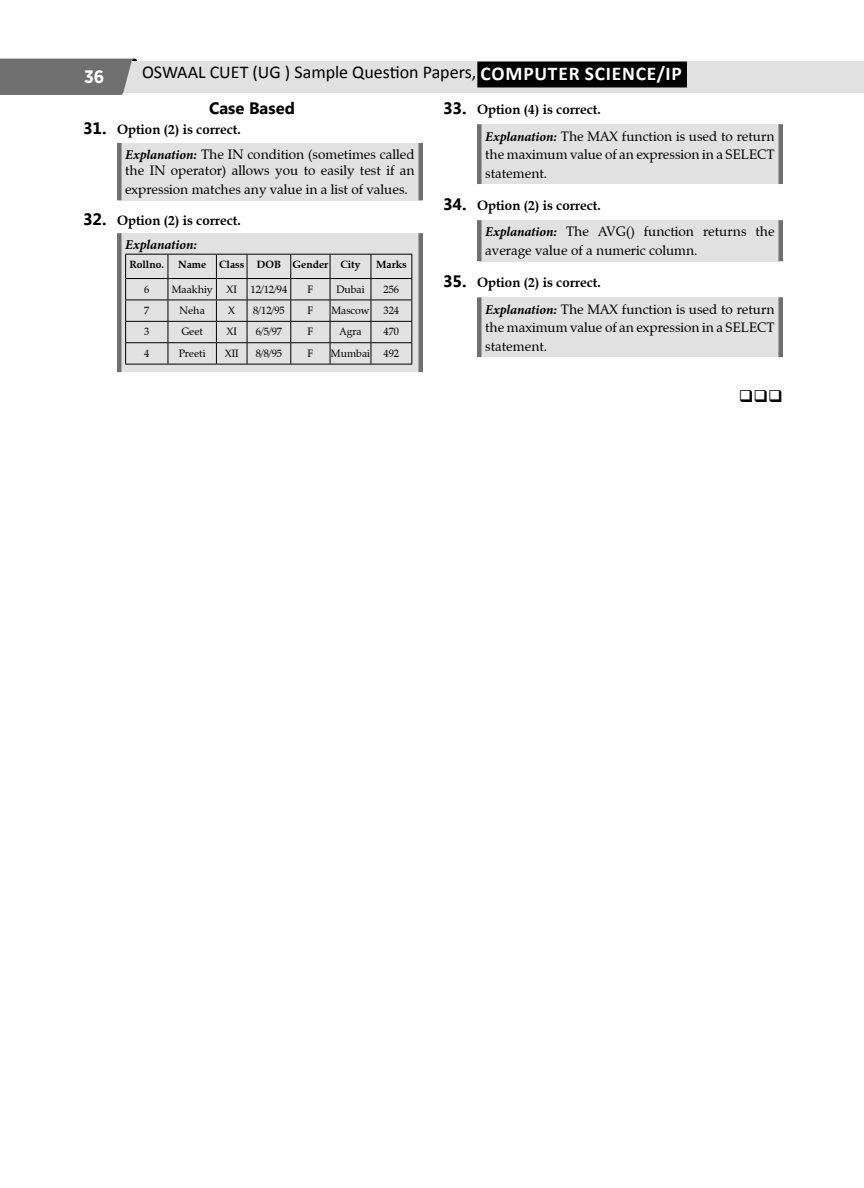
<style>
.page{position:relative;width:864px;height:1188px;background:#fff}
.page>*{position:absolute;margin:0;border:0;box-sizing:border-box;transform-origin:0 0}
.t1{font:18px "Calibri";color:#000}
.t2{font:700 18px "Gotham Narrow";color:#fff}
.Zaf_Q__1{font:700 16.5px "Gisha";color:#000}
.Zaf_Q__1-2{font:16.5px "Wingdings";color:#000}
.Explanation{font:13.5px/18.8px "Zapf Calligraphic 801 BT";color:#000}
.Zaf_Q__1-3{font:700 13.5px "Zapf Calligraphic 801 BT";color:#000}
.Explanation-2{font:italic 700 13.5px "Minion Pro";color:#000}
.t3{font:10.5px "Zapf Calligraphic 801 BT";color:#000}
.t4{font:700 10.5px "Zapf Calligraphic 801 BT";color:#000}
.s1{font-weight:700;font-size:19.5px;color:#fff}
.s2{font-family:"Gisha";font-size:16.5px}
.s3{font-family:"Minion Pro";font-weight:700;font-style:italic}
</style>
<div class="page">
<div style="left:81px;top:61px;width:783px;height:32px;background:#e1e1e1"></div>
<svg style="left:0;top:59px;width:137px;height:36px;background:#767676"></svg>
<div style="left:478px;top:62px;width:208px;height:25px;background:#000"></div>
<div style="left:119px;top:143px;width:302px;height:57px;background:#e1e1e1"></div>
<div style="left:117px;top:143px;width:5px;height:57px;background:#6f6f6f"></div>
<div style="left:418px;top:143px;width:5px;height:57px;background:#6f6f6f"></div>
<div style="left:119px;top:233px;width:302px;height:139px;background:#e1e1e1"></div>
<div style="left:117px;top:233px;width:5px;height:139px;background:#6f6f6f"></div>
<div style="left:418px;top:233px;width:5px;height:139px;background:#6f6f6f"></div>
<svg style="left:125px;top:254px;width:287px;height:110px"></svg>
<hr style="left:125px;top:364px;width:43px;height:1px;background:#000">
<hr style="left:168px;top:364px;width:48px;height:1px;background:#000">
<hr style="left:216px;top:364px;width:31px;height:1px;background:#000">
<hr style="left:247px;top:364px;width:44px;height:1px;background:#000">
<hr style="left:291px;top:364px;width:39px;height:1px;background:#000">
<hr style="left:330px;top:364px;width:41px;height:1px;background:#000">
<hr style="left:371px;top:364px;width:41px;height:1px;background:#000">
<div style="left:479px;top:124px;width:302px;height:60px;background:#e1e1e1"></div>
<div style="left:477px;top:124px;width:5px;height:60px;background:#6f6f6f"></div>
<div style="left:778px;top:124px;width:5px;height:60px;background:#6f6f6f"></div>
<div style="left:479px;top:220px;width:302px;height:41px;background:#e1e1e1"></div>
<div style="left:477px;top:220px;width:5px;height:41px;background:#6f6f6f"></div>
<div style="left:778px;top:220px;width:5px;height:41px;background:#6f6f6f"></div>
<div style="left:479px;top:297px;width:302px;height:60px;background:#e1e1e1"></div>
<div style="left:477px;top:297px;width:5px;height:60px;background:#6f6f6f"></div>
<div style="left:778px;top:297px;width:5px;height:60px;background:#6f6f6f"></div>
<h1 class="t2" style="left:84px;top:65px;width:22px">36</h1>
<h1 class="t1" style="left:142px;top:61px;width:541px">OSWAAL CUET (UG ) Sample Question Papers, <span class="s1">COMPUTER SCIENCE/IP</span></h1>
<p class="Zaf_Q__1" style="left:209px;top:99px;width:87px">Case Based</p>
<p class="Zaf_Q__1-3" style="left:83px;top:121px;width:159px"><span class="s2">31.</span> Option (2) is correct.</p>
<p class="Explanation" style="left:125px;top:146px;width:291px;line-height:16.2px"><span class="s3">Explanation:</span> The IN condition (sometimes called the IN operator) allows you to easily test if an</p>
<p class="Explanation" style="left:125px;top:180px;width:284px">expression matches any value in a list of values.</p>
<p class="Zaf_Q__1-3" style="left:83px;top:211px;width:159px"><span class="s2">32.</span> Option (2) is correct.</p>
<p class="Explanation-2" style="left:125px;top:236px;width:73px">Explanation:</p>
<p class="t4" style="left:130px;top:258px;width:36px">Rollno.</p>
<p class="t4" style="left:178px;top:258px;width:184px">Name Class DOB Gender City</p>
<p class="t4" style="left:376px;top:258px;width:32px">Marks</p>
<p class="t3" style="left:144px;top:282px;width:7px">6</p>
<p class="t3" style="left:172px;top:282px;width:42px">Maakhiy</p>
<p class="t3" style="left:227px;top:282px;width:12px">XI</p>
<p class="t3" style="left:251px;top:282px;width:38px">12/12/94</p>
<p class="t3" style="left:308px;top:282px;width:7px">F</p>
<p class="t3" style="left:336px;top:282px;width:30px">Dubai</p>
<p class="t3" style="left:384px;top:282px;width:17px">256</p>
<p class="t3" style="left:144px;top:304px;width:7px">7</p>
<p class="t3" style="left:180px;top:304px;width:27px">Neha</p>
<p class="t3" style="left:228px;top:304px;width:8px">X</p>
<p class="t3" style="left:253px;top:304px;width:33px">8/12/95</p>
<p class="t3" style="left:308px;top:304px;width:7px">F</p>
<p class="t3" style="left:331px;top:304px;width:40px">Mascow</p>
<p class="t3" style="left:384px;top:304px;width:17px">324</p>
<p class="t3" style="left:144px;top:325px;width:7px">3</p>
<p class="t3" style="left:181px;top:325px;width:23px">Geet</p>
<p class="t3" style="left:227px;top:325px;width:12px">XI</p>
<p class="t3" style="left:256px;top:325px;width:28px">6/5/97</p>
<p class="t3" style="left:308px;top:325px;width:7px">F</p>
<p class="t3" style="left:339px;top:325px;width:24px">Agra</p>
<p class="t3" style="left:384px;top:325px;width:17px">470</p>
<p class="t3" style="left:144px;top:347px;width:7px">4</p>
<p class="t3" style="left:179px;top:347px;width:28px">Preeti</p>
<p class="t3" style="left:225px;top:347px;width:15px">XII</p>
<p class="t3" style="left:256px;top:347px;width:28px">8/8/95</p>
<p class="t3" style="left:308px;top:347px;width:7px">F</p>
<p class="t3" style="left:331px;top:347px;width:41px">Mumbai</p>
<p class="t3" style="left:384px;top:347px;width:17px">492</p>
<p class="Zaf_Q__1-3" style="left:443px;top:101px;width:159px"><span class="s2">33.</span> Option (4) is correct.</p>
<p class="Explanation" style="left:485px;top:127px;width:291px;text-align:justify"><span class="s3">Explanation:</span> The MAX function is used to return the maximum value of an expression in a SELECT statement.</p>
<p class="Zaf_Q__1-3" style="left:443px;top:197px;width:159px"><span class="s2">34.</span> Option (2) is correct.</p>
<p class="Explanation" style="left:485px;top:222px;width:291px"><span class="s3">Explanation:</span> The AVG() function returns the average value of a numeric column.</p>
<p class="Zaf_Q__1-3" style="left:443px;top:274px;width:159px"><span class="s2">35.</span> Option (2) is correct.</p>
<p class="Explanation" style="left:485px;top:300px;width:291px;text-align:justify"><span class="s3">Explanation:</span> The MAX function is used to return the maximum value of an expression in a SELECT statement.</p>
<p class="Zaf_Q__1-2" style="left:739px;top:387px;width:46px">❑❑❑</p>
</div>
